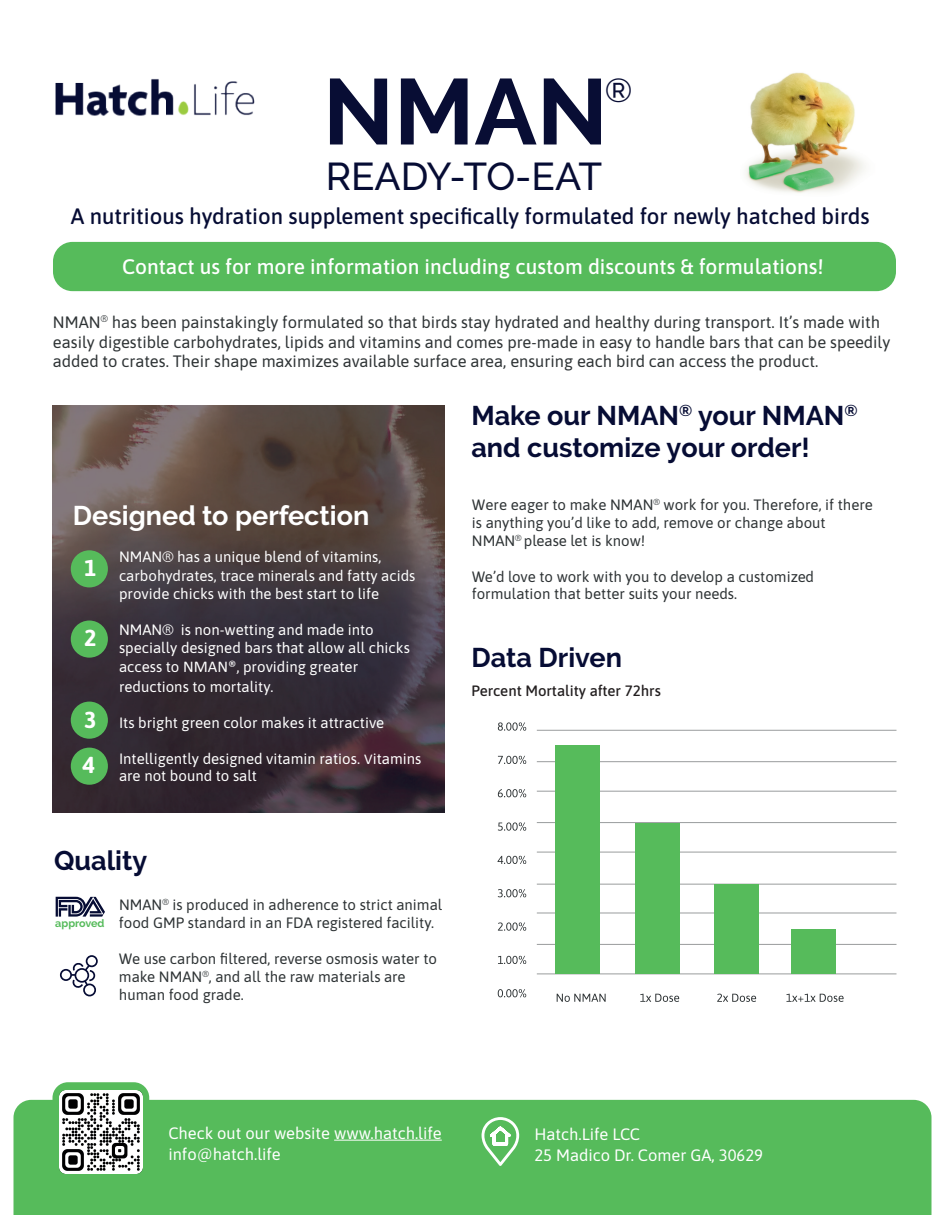
<style>
.page{position:relative;width:945px;height:1215px;background:#fff}
.page>*{position:absolute;margin:0;border:0;box-sizing:border-box;transform-origin:0 0}
.t1{font:700 93px "Raleway";color:#080d34}
.t2{font:500 38.7px "Raleway";color:#060c34}
.t3{font:500 33.15px "Raleway";color:#080d34}
.t4{font:700 27px/32.4px "Raleway";color:#060c34}
.t5{font:700 27px "Raleway";color:#fff}
.t6{font:700 23.1px/45.6px "Asap";color:#fff}
.t7{font:500 22.2px "Asap";color:#060c34}
.t8{font:500 21px "Asap";color:#fff}
.t9{font:16.5px/19.8px "Asap";color:#2e3335}
.t10{font:16.5px/21px "Asap";color:#fff}
.t11{font:15px/18px "Asap";color:#2e3335}
.t12{font:15px/19.4px "Asap";color:#fff}
.t13{font:500 15px "Asap";color:#231f20}
.t14{font:700 10.8px "Raleway";color:#56bb5b}
.s1{font-family:"Calibri";font-size:16.5px}
.s2{font-family:"Cambria"}
.s3{font-family:"Calibri"}
</style>
<div class="page">
<img style="left:746px;top:72px;width:119px;height:121px">
<img style="left:53px;top:406px;width:391px;height:406px">
<div style="left:14px;top:1100px;width:918px;height:115px;background:#56bb5b"></div>
<div style="left:53px;top:242px;width:843px;height:49px;background:#56bb5b;border-radius:19px"></div>
<img style="left:55px;top:78px;width:200px;height:38px">
<hr style="left:334px;top:1140px;width:108px;height:1px;background:#fff">
<div style="left:52px;top:1082px;width:97px;height:97px;background:#56bb5b;border-radius:15px"></div>
<img style="left:59px;top:1090px;width:83px;height:83px">
<svg style="left:481px;top:1117px;width:38px;height:49px"></svg>
<svg style="left:497px;top:722px;width:29px;height:275px"></svg>
<svg style="left:557px;top:994px;width:49px;height:8px"></svg>
<svg style="left:640px;top:994px;width:39px;height:8px"></svg>
<svg style="left:717px;top:994px;width:39px;height:8px"></svg>
<svg style="left:786px;top:994px;width:58px;height:8px"></svg>
<hr style="left:537px;top:974px;width:359px;height:1px;background:#999c9d">
<hr style="left:537px;top:944px;width:359px;height:1px;background:#999c9d">
<hr style="left:537px;top:913px;width:359px;height:1px;background:#999c9d">
<hr style="left:537px;top:884px;width:359px;height:1px;background:#999c9d">
<hr style="left:537px;top:852px;width:359px;height:1px;background:#999c9d">
<hr style="left:537px;top:822px;width:359px;height:1px;background:#999c9d">
<hr style="left:537px;top:791px;width:359px;height:1px;background:#999c9d">
<hr style="left:537px;top:761px;width:359px;height:1px;background:#999c9d">
<hr style="left:537px;top:730px;width:359px;height:1px;background:#999c9d">
<div style="left:556px;top:745px;width:44px;height:229px;background:#56bb5b"></div>
<div style="left:635px;top:823px;width:44px;height:151px;background:#56bb5b"></div>
<div style="left:715px;top:884px;width:44px;height:90px;background:#56bb5b"></div>
<div style="left:791px;top:929px;width:44px;height:45px;background:#56bb5b"></div>
<div style="left:71px;top:550px;width:37px;height:37px;background:#56bb5b;border-radius:50%"></div>
<div style="left:71px;top:621px;width:37px;height:37px;background:#56bb5b;border-radius:50%"></div>
<div style="left:71px;top:702px;width:37px;height:37px;background:#56bb5b;border-radius:50%"></div>
<div style="left:71px;top:748px;width:37px;height:37px;background:#56bb5b;border-radius:50%"></div>
<div style="left:86px;top:955px;width:12px;height:12px;border:2px solid #060c34;border-radius:50%"></div>
<div style="left:83px;top:984px;width:13px;height:12px;border:2px solid #060c34;border-radius:50%"></div>
<div style="left:60px;top:969px;width:12px;height:12px;border:2px solid #060c34;border-radius:50%"></div>
<svg style="left:71px;top:963px;width:23px;height:25px"></svg>
<svg style="left:56px;top:897px;width:49px;height:20px"></svg>
<h3 class="t3" style="left:605px;top:71px;width:29px">®</h3>
<h1 class="t1" style="left:323px;top:59px;width:286px">NMAN</h1>
<h2 class="t2" style="left:326px;top:154px;width:278px">READY-TO-EAT</h2>
<h3 class="t7" style="left:71px;top:201px;width:800px">A nutritious hydration supplement specifically formulated for newly hatched birds</h3>
<h3 class="t8" style="left:122px;top:252px;width:703px">Contact us for more information including custom discounts &amp; formulations!</h3>
<p class="t9" style="left:53px;top:311px;width:839px">NMAN<sup>®</sup> has been painstakingly formulated so that birds stay hydrated and healthy during transport. It’s made with easily digestible carbohydrates, lipids and vitamins and comes pre-made in easy to handle bars that can be speedily added to crates. Their shape maximizes available surface area, ensuring each bird can access the product.</p>
<h3 class="t5" style="left:73px;top:500px;width:298px">Designed to perfection</h3>
<p class="t12" style="left:119px;top:546px;width:298px">NMAN® has <span class="s1">a</span> unique blend of vitamins, carbohydrates, trace minerals and fatty acids</p>
<p class="t12" style="left:119px;top:583px;width:262px">provide chicks with the best start to life</p>
<p class="t12" style="left:119px;top:620px;width:292px;line-height:17.7px">NMAN® is non-wetting and made into specially designed bars <span class="s1">that</span> allow all chicks</p>
<p class="t12" style="left:119px;top:656px;width:241px">access to <span class="s1">NMAN®</span><span class="s2">,</span> providing greater reductions to mortality.</p>
<p class="t12" style="left:119px;top:712px;width:267px">Its bright green color makes it attractive</p>
<p class="t12" style="left:119px;top:749px;width:304px;line-height:17.1px">Intelligently designed vitamin ratios<span class="s3">. V</span>itamins are not bound to salt</p>
<h3 class="t6" style="left:84px;top:544px;width:14px">1</h3>
<h3 class="t6" style="left:84px;top:614px;width:14px">2</h3>
<h3 class="t6" style="left:83px;top:696px;width:16px">3<br>4</h3>
<h3 class="t4" style="left:54px;top:844px;width:95px">Quality</h3>
<p class="t14" style="left:55px;top:917px;width:51px">approved</p>
<p class="t11" style="left:119px;top:895px;width:325px">NMAN<sup>®</sup> is produced in adherence to strict animal food GMP standard in an FDA registered facility.</p>
<p class="t11" style="left:119px;top:949px;width:320px">We use carbon filtered, reverse osmosis water to make NMAN<sup>®</sup>, and all the raw materials are human food grade.</p>
<h3 class="t4" style="left:471px;top:399px;width:388px">Make our NMAN<sup>®</sup> your NMAN<sup>® </sup>and customize your order!</h3>
<p class="t11" style="left:472px;top:495px;width:403px">Were eager to make NMAN<sup>®</sup> work for you. Therefore, if there is anything you’d like to add, remove or change about<br>NMAN<sup>®</sup> please let is know!</p>
<p class="t11" style="left:472px;top:567px;width:344px;line-height:17.1px">We’d love to work with you to develop a customized formulation that better suits your needs.</p>
<h3 class="t4" style="left:471px;top:641px;width:152px">Data Driven</h3>
<p class="t13" style="left:472px;top:680px;width:191px">Percent Mortality after 72hrs</p>
<p class="t10" style="left:168px;top:1121px;width:275px">Check out our website www.hatch.life info@hatch.life</p>
<p class="t10" style="left:534px;top:1123px;width:230px">Hatch.Life LCC<br>25 Madico Dr. Comer GA, 30629</p>
</div>
